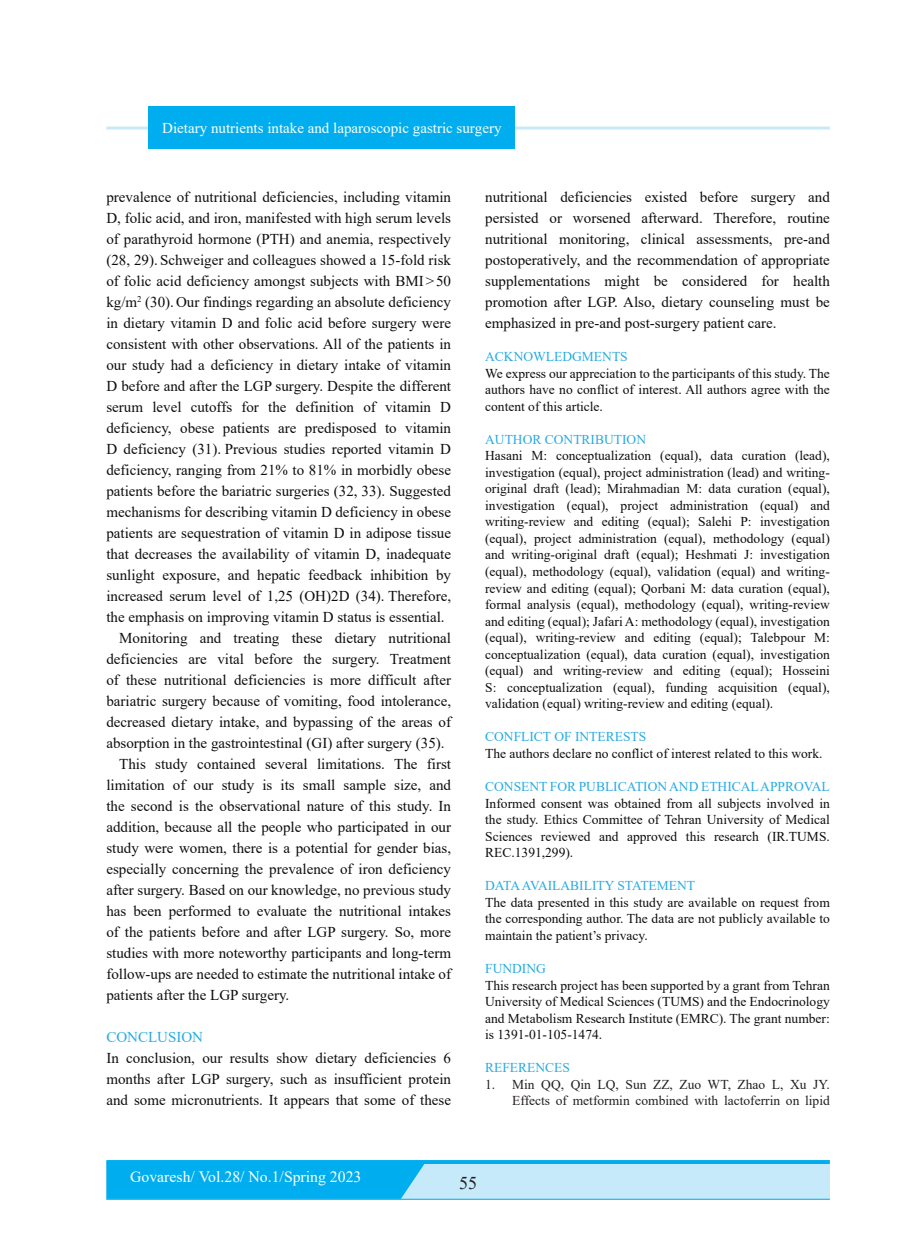
<style>
.page{position:relative;width:915px;height:1255px;background:#fff}
.page>*{position:absolute;margin:0;border:0;box-sizing:border-box;transform-origin:0 0}
.t1{font:18px "Times New Roman";color:#231f20}
.t2{font:15.75px "Times New Roman";color:#fff}
.t3{font:15px/21px "Times New Roman";color:#0d0d0d;text-align:justify}
.t4{font:15px "Times New Roman";color:#fff}
.t5{font:15px "Times New Roman";color:#27abe2}
.t6{font:13.5px/16.5px "Times New Roman";color:#0d0d0d;text-align:justify}
.t7{font:13.5px "Times New Roman";color:#27abe2}
.t8{font:13.5px/16.5px "Times New Roman";color:#231f20;text-align:right}
</style>
<div class="page">
<div style="left:106px;top:1159px;width:723px;height:5px;background:#00aeef"></div>
<div style="left:106px;top:1164px;width:723px;height:35px;background:#c6eafa"></div>
<hr style="left:106px;top:1198px;width:723px;height:1px;background:#00aeef">
<div style="left:106px;top:1162px;width:319px;height:36px;background:#00aeef"></div>
<hr style="left:106px;top:126px;width:723px;height:3px;background:#c6eafa">
<div style="left:149px;top:106px;width:365px;height:43px;background:#00aeef"></div>
<p class="t4" style="left:162px;top:117px;width:341px">Dietary nutrients intake and laparoscopic gastric surgery</p>
<p class="t3" style="left:106px;top:186px;width:346px">prevalence of nutritional deficiencies, including vitamin D, folic acid, and iron, manifested with high serum levels of parathyroid hormone (PTH) and anemia, respectively (28, 29). Schweiger and colleagues showed a 15-fold risk of folic acid deficiency amongst subjects with BMI&gt;50 kg/m<sup>2</sup> (30).Our findings regarding an absolute deficiency in dietary vitamin D and folic acid before surgery were consistent with other observations. All of the patients in our study had a deficiency in dietary intake of vitamin D before and after the LGP surgery. Despite the different serum level cutoffs for the definition of vitamin D deficiency, obese patients are predisposed to vitamin D deficiency (31). Previous studies reported vitamin D deficiency, ranging from 21% to 81% in morbidly obese patients before the bariatric surgeries (32, 33). Suggested mechanisms for describing vitamin D deficiency in obese patients are sequestration of vitamin D in adipose tissue that decreases the availability of vitamin D, inadequate sunlight exposure, and hepatic feedback inhibition by increased serum level of 1,25 (OH)2D (34). Therefore, the emphasis on improving vitamin D status is essential.</p>
<p class="t3" style="left:106px;top:627px;width:346px;text-indent:13px">Monitoring and treating these dietary nutritional deficiencies are vital before the surgery. Treatment of these nutritional deficiencies is more difficult after bariatric surgery because of vomiting, food intolerance, decreased dietary intake, and bypassing of the areas of absorption in the gastrointestinal (GI) after surgery (35).</p>
<p class="t3" style="left:106px;top:753px;width:346px;text-indent:13px">This study contained several limitations. The first limitation of our study is its small sample size, and the second is the observational nature of this study. In addition, because all the people who participated in our study were women, there is a potential for gender bias, especially concerning the prevalence of iron deficiency after surgery. Based on our knowledge, no previous study has been performed to evaluate the nutritional intakes of the patients before and after LGP surgery. So, more studies with more noteworthy participants and long-term follow-ups are needed to estimate the nutritional intake of patients after the LGP surgery.</p>
<p class="t5" style="left:106px;top:1026px;width:98px">CONCLUSION</p>
<p class="t3" style="left:106px;top:1047px;width:346px">In conclusion, our results show dietary deficiencies 6 months after LGP surgery, such as insufficient protein and some micronutrients. It appears that some of these</p>
<p class="t3" style="left:485px;top:186px;width:346px">nutritional deficiencies existed before surgery and persisted or worsened afterward. Therefore, routine nutritional monitoring, clinical assessments, pre-and postoperatively, and the recommendation of appropriate supplementations might be considered for health promotion after LGP. Also, dietary counseling must be emphasized in pre-and post-surgery patient care.</p>
<p class="t7" style="left:485px;top:347px;width:144px">ACKNOWLEDGMENTS</p>
<p class="t6" style="left:485px;top:364px;width:346px">We express our appreciation to the participants of this study. The authors have no conflict of interest. All authors agree with the content of this article.</p>
<p class="t7" style="left:485px;top:429px;width:162px">AUTHOR CONTRIBUTION</p>
<p class="t6" style="left:485px;top:447px;width:346px">Hasani M: conceptualization (equal), data curation (lead), investigation (equal), project administration (lead) and writing&shy;original draft (lead); Mirahmadian M: data curation (equal), investigation (equal), project administration (equal) and writing-review and editing (equal); Salehi P: investigation (equal), project administration (equal), methodology (equal) and writing-original draft (equal); Heshmati J: investigation (equal), methodology (equal), validation (equal) and writing&shy;review and editing (equal); Qorbani M: data curation (equal), formal analysis (equal), methodology (equal), writing-review and editing (equal); Jafari A: methodology (equal), investigation (equal), writing-review and editing (equal); Talebpour M: conceptualization (equal), data curation (equal), investigation (equal) and writing-review and editing (equal); Hosseini S: conceptualization (equal), funding acquisition (equal), validation (equal) writing-review and editing (equal).</p>
<p class="t7" style="left:485px;top:727px;width:163px">CONFLICT OF INTERESTS</p>
<p class="t6" style="left:485px;top:744px;width:339px">The authors declare no conflict of interest related to this work.</p>
<p class="t7" style="left:485px;top:777px;width:346px">CONSENT FOR PUBLICATION AND ETHICAL APPROVAL</p>
<p class="t6" style="left:485px;top:794px;width:346px">Informed consent was obtained from all subjects involved in the study. Ethics Committee of Tehran University of Medical Sciences reviewed and approved this research (IR.TUMS.<br>REC.1391,299).</p>
<p class="t7" style="left:485px;top:876px;width:211px">DATA AVAILABILITY STATEMENT</p>
<p class="t6" style="left:485px;top:893px;width:346px">The data presented in this study are available on request from the corresponding author. The data are not publicly available to maintain the patient’s privacy.</p>
<p class="t7" style="left:485px;top:958px;width:62px">FUNDING</p>
<p class="t6" style="left:485px;top:976px;width:346px">This research project has been supported by a grant from Tehran University of Medical Sciences (TUMS) and the Endocrinology and Metabolism Research Institute (EMRC). The grant number: is 1391-01-105-1474.</p>
<p class="t7" style="left:485px;top:1058px;width:86px">REFERENCES</p>
<p class="t8" style="left:485px;top:1075px;width:346px">1. Min QQ, Qin LQ, Sun ZZ, Zuo WT, Zhao L, Xu JY.<br>Effects of metformin combined with lactoferrin on lipid</p>
<p class="t2" style="left:130px;top:1165px;width:233px">Govaresh/ Vol.28/ No.1/Spring 2023</p>
<p class="t1" style="left:459px;top:1170px;width:19px">55</p>
</div>
